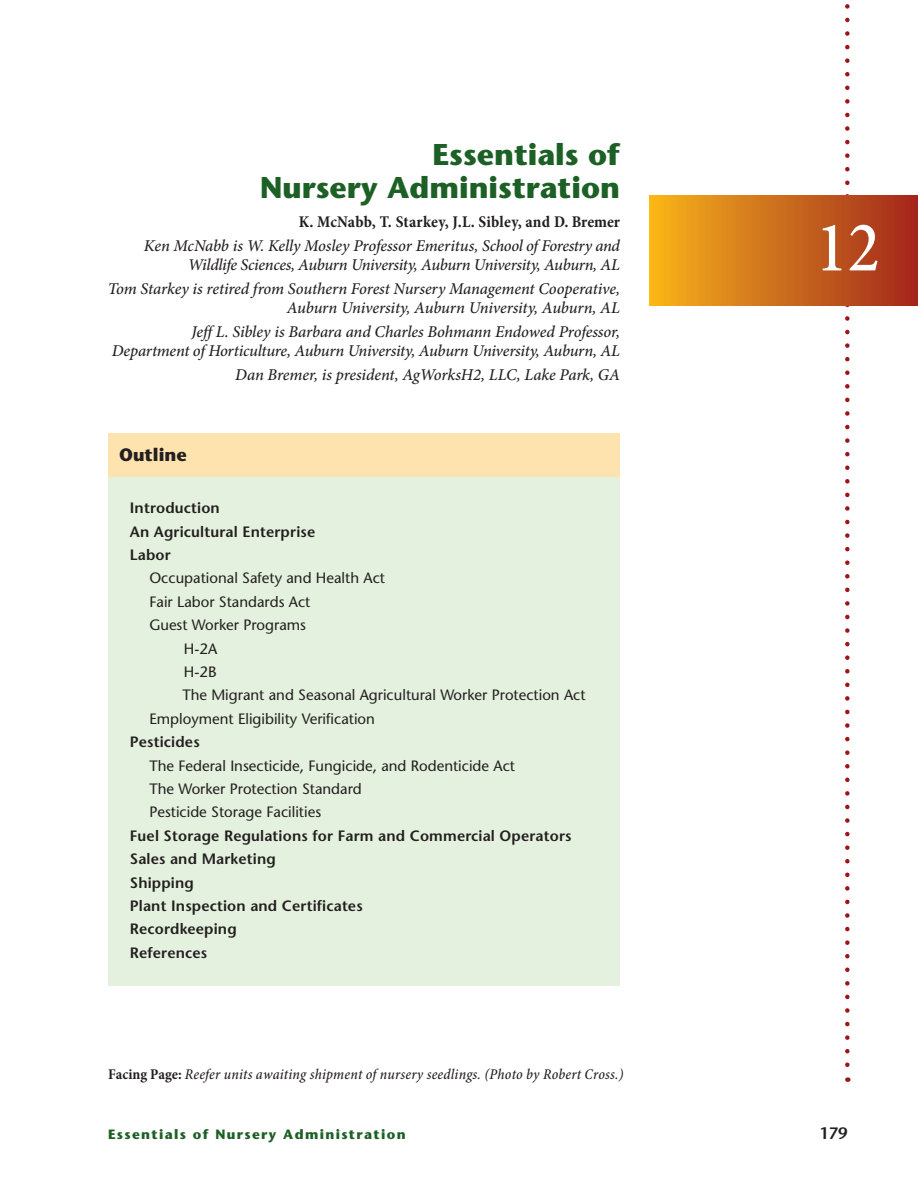
<style>
.page{position:relative;width:918px;height:1188px;background:#fff}
.page>*{position:absolute;margin:0;border:0;box-sizing:border-box;transform-origin:0 0}
.t1{font:500 condensed 72px "Minion Pro";color:#fff}
.Author_name_and_afil{font:700 30px/33px "Stone Sans Std";color:#1d6025;text-align:right}
.t2{font:700 18px "Stone Sans Std";color:#231f20}
.Author_name_and_afil-2{font:italic 500 16.5px/18.8px "Minion Pro";letter-spacing:-.015em;color:#231f20;text-align:right}
.Author_name_and_afil-3{font:700 condensed 16.5px "Minion Pro";letter-spacing:.01em;color:#231f20}
.t3{font:600 16.5px "Stone Sans Std";color:#231f20}
.Outline_Stone_text{font:500 15px "Stone Sans Std";color:#231f20}
.Outline_Stone_text-2{font:600 15px "Stone Sans Std";letter-spacing:.01em;color:#231f20}
.Captions{font:italic 500 condensed 15px "Minion Pro";letter-spacing:.015em;color:#231f20}
.Chapter_title_footer{font:700 13.5px "Stone Sans Std";letter-spacing:.1em;color:#1d6025}
.s1{font-weight:700;font-style:normal}
</style>
<div class="page">
<svg style="left:845px;top:4px;width:5px;height:1078px"></svg>
<div style="left:649px;top:196px;width:269px;height:109px;background:linear-gradient(to right,#f8b51a,#a0251d)"></div>
<div style="left:108px;top:468px;width:512px;height:518px;background:#e4f1de"></div>
<div style="left:108px;top:433px;width:512px;height:43px;background:#fee3af"></div>
<p class="Author_name_and_afil" style="left:260px;top:138px;width:361px">Essentials of<br>Nursery Administration</p>
<p class="Author_name_and_afil-3" style="left:299px;top:211px;width:323px">K. McNabb, T. Starkey, J.L. Sibley, and D. Bremer</p>
<p class="Author_name_and_afil-2" style="left:144px;top:237px;width:478px">Ken McNabb is W. Kelly Mosley Professor Emeritus, School of Forestry and<br>Wildlife Sciences, Auburn University, Auburn University, Auburn, AL</p>
<p class="Author_name_and_afil-2" style="left:108px;top:280px;width:514px">Tom Starkey is retired from Southern Forest Nursery Management Cooperative,<br>Auburn University, Auburn University, Auburn, AL</p>
<p class="Author_name_and_afil-2" style="left:112px;top:322px;width:510px">Jeff L. Sibley is Barbara and Charles Bohmann Endowed Professor,<br>Department of Horticulture, Auburn University, Auburn University, Auburn, AL</p>
<p class="Author_name_and_afil-2" style="left:235px;top:365px;width:386px">Dan Bremer, is president, AgWorksH2, LLC, Lake Park, GA</p>
<p class="t2" style="left:119px;top:444px;width:69px">Outline</p>
<p class="Outline_Stone_text-2" style="left:130px;top:499px;width:92px">Introduction</p>
<p class="Outline_Stone_text-2" style="left:130px;top:522px;width:187px">An Agricultural Enterprise</p>
<p class="Outline_Stone_text-2" style="left:130px;top:546px;width:42px">Labor</p>
<p class="Outline_Stone_text" style="left:149px;top:569px;width:237px">Occupational Safety and Health Act</p>
<p class="Outline_Stone_text" style="left:149px;top:593px;width:163px">Fair Labor Standards Act</p>
<p class="Outline_Stone_text" style="left:149px;top:616px;width:158px">Guest Worker Programs</p>
<p class="Outline_Stone_text" style="left:184px;top:639px;width:35px">H-2A</p>
<p class="Outline_Stone_text" style="left:184px;top:663px;width:34px">H-2B</p>
<p class="Outline_Stone_text" style="left:182px;top:686px;width:405px">The Migrant and Seasonal Agricultural Worker Protection Act</p>
<p class="Outline_Stone_text" style="left:149px;top:710px;width:227px">Employment Eligibility Verification</p>
<p class="Outline_Stone_text-2" style="left:130px;top:733px;width:71px">Pesticides</p>
<p class="Outline_Stone_text" style="left:149px;top:756px;width:367px">The Federal Insecticide, Fungicide, and Rodenticide Act</p>
<p class="Outline_Stone_text" style="left:149px;top:780px;width:214px">The Worker Protection Standard</p>
<p class="Outline_Stone_text" style="left:149px;top:803px;width:173px">Pesticide Storage Facilities</p>
<p class="Outline_Stone_text-2" style="left:130px;top:827px;width:443px">Fuel Storage Regulations for Farm and Commercial Operators</p>
<p class="Outline_Stone_text-2" style="left:130px;top:850px;width:147px">Sales and Marketing</p>
<p class="Outline_Stone_text-2" style="left:130px;top:873px;width:66px">Shipping</p>
<p class="Outline_Stone_text-2" style="left:130px;top:897px;width:234px">Plant Inspection and Certificates</p>
<p class="Outline_Stone_text-2" style="left:130px;top:920px;width:108px">Recordkeeping</p>
<p class="Outline_Stone_text-2" style="left:130px;top:944px;width:79px">References</p>
<p class="Captions" style="left:108px;top:1065px;width:517px"><span class="s1">Facing Page:</span> Reefer units awaiting shipment of nursery seedlings. (Photo by Robert Cross.)</p>
<p class="t1" style="left:815px;top:204px;width:66px">12</p>
<p class="Chapter_title_footer" style="left:108px;top:1126px;width:299px">Essentials of Nursery Administration</p>
<p class="t3" style="left:819px;top:1123px;width:30px">179</p>
</div>
